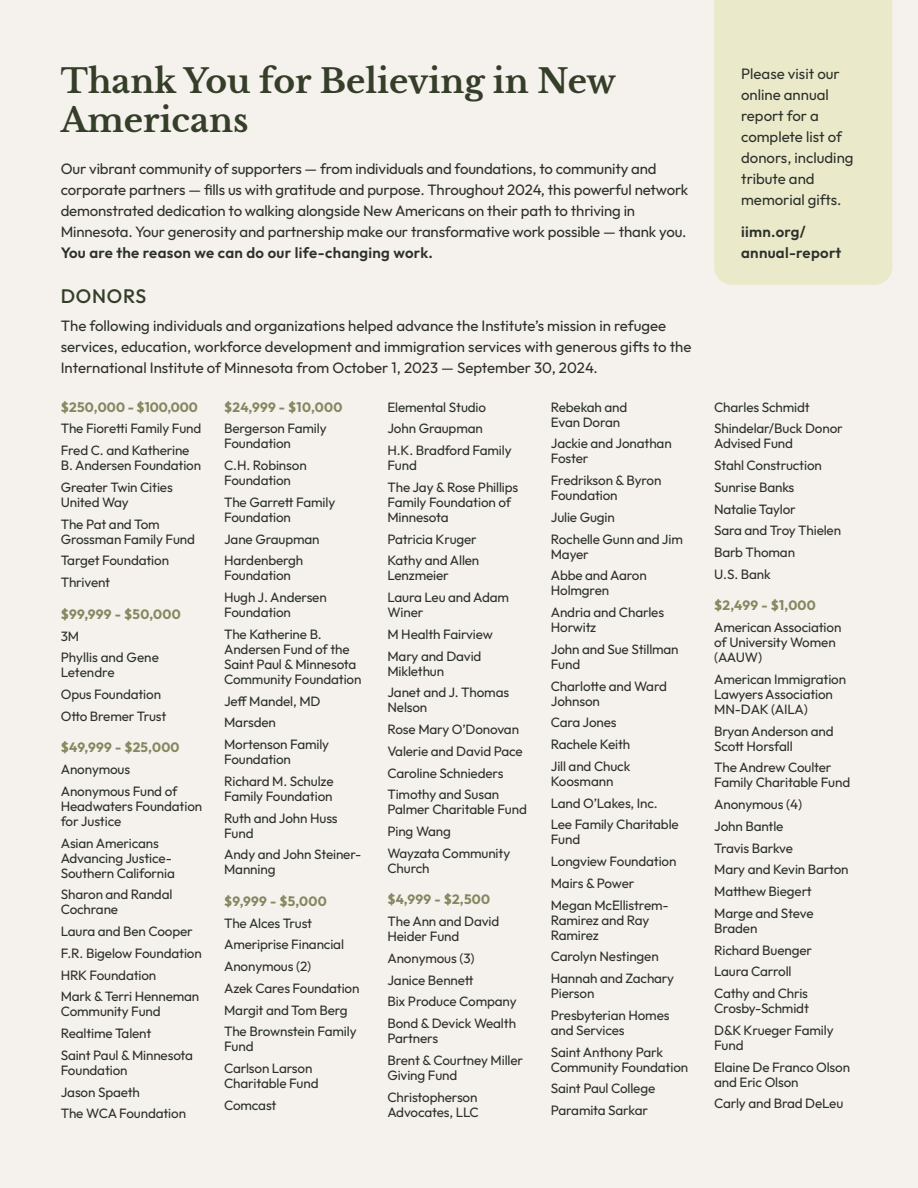
<style>
.page{position:relative;width:918px;height:1188px;background:#f5f1ed}
.page>*{position:absolute;margin:0;border:0;box-sizing:border-box;transform-origin:0 0}
.t1{font:700 33px/39.6px "Libre Baskerville";color:#343e28}
.t2{font:500 19.5px "Outfit";letter-spacing:.04em;color:#343e28}
.t3{font:15px/21px "Outfit";letter-spacing:-.01em;color:#2d312a}
.t4{font:600 15px/21px "Outfit";letter-spacing:.02em;color:#2d312a}
.t5{font:13.5px/21.8px "Outfit";letter-spacing:-.01em;color:#2d312a}
.t6{font:700 13.5px "Outfit";letter-spacing:.02em;color:#86875f}
</style>
<div class="page">
<div style="left:714px;top:0;width:178px;height:285px;background:#eaeacb"></div>
<h1 class="t1" style="left:61px;top:61px;width:557px">Thank You for Believing in New<br>Americans</h1>
<p class="t3" style="left:61px;top:158px;width:629px">Our vibrant community of supporters — from individuals and foundations, to community and corporate partners — fills us with gratitude and purpose. Throughout 2024, this powerful network demonstrated dedication to walking alongside New Americans on their path to thriving in Minnesota. Your generosity and partnership make our transformative work possible — thank you.</p>
<p class="t4" style="left:61px;top:242px;width:374px">You are the reason we can do our life-changing work.</p>
<h2 class="t2" style="left:61px;top:283px;width:87px">DONORS</h2>
<p class="t3" style="left:61px;top:315px;width:632px">The following individuals and organizations helped advance the Institute’s mission in refugee services, education, workforce development and immigration services with generous gifts to the<br>International Institute of Minnesota from October 1, 2023 — September 30, 2024.</p>
<p class="t6" style="left:61px;top:398px;width:138px">$250,000 - $100,000</p>
<p class="t5" style="left:61px;top:418px;width:142px">The Fioretti Family Fund<br>Fred C. and Katherine</p>
<p class="t5" style="left:61px;top:455px;width:142px">B. Andersen Foundation<br>Greater Twin Cities</p>
<p class="t5" style="left:61px;top:492px;width:100px">United Way<br>The Pat and Tom</p>
<p class="t5" style="left:61px;top:528px;width:136px">Grossman Family Fund<br>Target Foundation<br>Thrivent</p>
<p class="t6" style="left:61px;top:605px;width:121px">$99,999 - $50,000</p>
<p class="t5" style="left:61px;top:625px;width:100px">3M<br>Phyllis and Gene</p>
<p class="t5" style="left:61px;top:662px;width:107px">Letendre<br>Opus Foundation<br>Otto Bremer Trust</p>
<p class="t6" style="left:61px;top:739px;width:120px">$49,999 - $25,000</p>
<p class="t5" style="left:61px;top:759px;width:118px">Anonymous<br>Anonymous Fund of</p>
<p class="t5" style="left:61px;top:799px;width:143px;line-height:15px">Headwaters Foundation for Justice</p>
<p class="t5" style="left:61px;top:836px;width:116px;line-height:15px">Asian Americans<br>Advancing Justice-<br>Southern California</p>
<p class="t5" style="left:61px;top:887px;width:113px;line-height:15px">Sharon and Randal<br>Cochrane</p>
<p class="t5" style="left:61px;top:921px;width:143px">Laura and Ben Cooper<br>F.R. Bigelow Foundation<br>HRK Foundation<br>Mark &amp; Terri Henneman</p>
<p class="t5" style="left:61px;top:1001px;width:134px">Community Fund<br>Realtime Talent<br>Saint Paul &amp; Minnesota</p>
<p class="t5" style="left:61px;top:1060px;width:127px">Foundation<br>Jason Spaeth<br>The WCA Foundation</p>
<p class="t6" style="left:224px;top:398px;width:120px">$24,999 - $10,000</p>
<p class="t5" style="left:224px;top:422px;width:104px;line-height:15px">Bergerson Family<br>Foundation</p>
<p class="t5" style="left:224px;top:458px;width:84px;line-height:15px">C.H. Robinson<br>Foundation</p>
<p class="t5" style="left:224px;top:495px;width:113px;line-height:15px">The Garrett Family<br>Foundation</p>
<p class="t5" style="left:224px;top:528px;width:97px">Jane Graupman<br>Hardenbergh</p>
<p class="t5" style="left:224px;top:565px;width:104px">Foundation<br>Hugh J. Andersen</p>
<p class="t5" style="left:224px;top:602px;width:99px">Foundation<br>The Katherine B.</p>
<p class="t5" style="left:224px;top:642px;width:139px;line-height:15px">Andersen Fund of the<br>Saint Paul &amp; Minnesota<br>Community Foundation</p>
<p class="t5" style="left:224px;top:690px;width:107px">Jeff Mandel, MD<br>Marsden<br>Mortenson Family</p>
<p class="t5" style="left:224px;top:749px;width:111px">Foundation<br>Richard M. Schulze</p>
<p class="t5" style="left:224px;top:786px;width:115px">Family Foundation<br>Ruth and John Huss</p>
<p class="t5" style="left:224px;top:822px;width:139px">Fund<br>Andy and John Steiner-</p>
<p class="t5" style="left:224px;top:859px;width:53px">Manning</p>
<p class="t6" style="left:224px;top:892px;width:104px">$9,999 - $5,000</p>
<p class="t5" style="left:224px;top:912px;width:137px">The Alces Trust<br>Ameriprise Financial<br>Anonymous (2)<br>Azek Cares Foundation<br>Margit and Tom Berg<br>The Brownstein Family</p>
<p class="t5" style="left:224px;top:1036px;width:90px">Fund<br>Carlson Larson</p>
<p class="t5" style="left:224px;top:1073px;width:96px">Charitable Fund<br>Comcast</p>
<p class="t5" style="left:387px;top:396px;width:126px">Elemental Studio<br>John Graupman<br>H.K. Bradford Family</p>
<p class="t5" style="left:387px;top:455px;width:132px">Fund<br>The Jay &amp; Rose Phillips</p>
<p class="t5" style="left:387px;top:495px;width:125px;line-height:15px">Family Foundation of<br>Minnesota</p>
<p class="t5" style="left:387px;top:528px;width:93px">Patricia Kruger<br>Kathy and Allen</p>
<p class="t5" style="left:387px;top:565px;width:123px">Lenzmeier<br>Laura Leu and Adam</p>
<p class="t5" style="left:387px;top:602px;width:107px">Winer<br>M Health Fairview<br>Mary and David</p>
<p class="t5" style="left:387px;top:660px;width:123px">Miklethun<br>Janet and J. Thomas</p>
<p class="t5" style="left:387px;top:697px;width:137px">Nelson<br>Rose Mary O’Donovan<br>Valerie and David Pace<br>Caroline Schnieders<br>Timothy and Susan</p>
<p class="t5" style="left:387px;top:799px;width:141px">Palmer Charitable Fund<br>Ping Wang<br>Wayzata Community</p>
<p class="t5" style="left:387px;top:858px;width:44px">Church</p>
<p class="t6" style="left:387px;top:891px;width:104px">$4,999 - $2,500</p>
<p class="t5" style="left:387px;top:914px;width:113px;line-height:15px">The Ann and David<br>Heider Fund</p>
<p class="t5" style="left:387px;top:948px;width:131px">Anonymous (3)<br>Janice Bennett<br>Bix Produce Company<br>Bond &amp; Devick Wealth</p>
<p class="t5" style="left:387px;top:1028px;width:137px">Partners<br>Brent &amp; Courtney Miller</p>
<p class="t5" style="left:387px;top:1065px;width:92px">Giving Fund<br>Christopherson</p>
<p class="t5" style="left:387px;top:1101px;width:93px">Advocates, LLC</p>
<p class="t5" style="left:551px;top:400px;width:78px;line-height:15px">Rebekah and<br>Evan Doran</p>
<p class="t5" style="left:551px;top:436px;width:122px;line-height:15px">Jackie and Jonathan<br>Foster</p>
<p class="t5" style="left:551px;top:473px;width:112px;line-height:15px">Fredrikson &amp; Byron<br>Foundation</p>
<p class="t5" style="left:551px;top:507px;width:134px">Julie Gugin<br>Rochelle Gunn and Jim</p>
<p class="t5" style="left:551px;top:543px;width:98px">Mayer<br>Abbe and Aaron</p>
<p class="t5" style="left:551px;top:580px;width:115px">Holmgren<br>Andria and Charles</p>
<p class="t5" style="left:551px;top:617px;width:129px">Horwitz<br>John and Sue Stillman</p>
<p class="t5" style="left:551px;top:654px;width:118px">Fund<br>Charlotte and Ward</p>
<p class="t5" style="left:551px;top:690px;width:81px">Johnson<br>Cara Jones<br>Rachele Keith<br>Jill and Chuck</p>
<p class="t5" style="left:551px;top:771px;width:130px">Koosmann<br>Land O’Lakes, Inc.<br>Lee Family Charitable</p>
<p class="t5" style="left:551px;top:829px;width:127px">Fund<br>Longview Foundation<br>Mairs &amp; Power<br>Megan McEllistrem-</p>
<p class="t5" style="left:551px;top:913px;width:100px;line-height:15px">Ramirez and Ray<br>Ramirez</p>
<p class="t5" style="left:551px;top:946px;width:125px">Carolyn Nestingen<br>Hannah and Zachary</p>
<p class="t5" style="left:551px;top:983px;width:120px">Pierson<br>Presbyterian Homes</p>
<p class="t5" style="left:551px;top:1020px;width:114px">and Services<br>Saint Anthony Park</p>
<p class="t5" style="left:551px;top:1056px;width:139px">Community Foundation<br>Saint Paul College<br>Paramita Sarkar</p>
<p class="t3" style="left:741px;top:64px;width:114px">Please visit our online annual report for a complete list of donors, including tribute and memorial gifts.</p>
<p class="t4" style="left:741px;top:222px;width:102px">iimn.org/ annual-report</p>
<p class="t5" style="left:714px;top:396px;width:130px">Charles Schmidt<br>Shindelar/Buck Donor</p>
<p class="t5" style="left:714px;top:433px;width:129px">Advised Fund<br>Stahl Construction<br>Sunrise Banks<br>Natalie Taylor<br>Sara and Troy Thielen<br>Barb Thoman<br>U.S. Bank</p>
<p class="t6" style="left:714px;top:597px;width:103px">$2,499 - $1,000</p>
<p class="t5" style="left:714px;top:620px;width:129px;line-height:15px">American Association of University Women (AAUW)</p>
<p class="t5" style="left:714px;top:672px;width:134px;line-height:15px">American Immigration<br>Lawyers Association<br>MN-DAK (AILA)</p>
<p class="t5" style="left:714px;top:724px;width:121px;line-height:15px">Bryan Anderson and<br>Scott Horsfall</p>
<p class="t5" style="left:714px;top:760px;width:138px;line-height:15px">The Andrew Coulter<br>Family Charitable Fund</p>
<p class="t5" style="left:714px;top:794px;width:136px">Anonymous (4)<br>John Bantle<br>Travis Barkve<br>Mary and Kevin Barton<br>Matthew Biegert<br>Marge and Steve</p>
<p class="t5" style="left:714px;top:918px;width:100px">Braden<br>Richard Buenger<br>Laura Carroll<br>Cathy and Chris</p>
<p class="t5" style="left:714px;top:998px;width:121px">Crosby-Schmidt<br>D&amp;K Krueger Family</p>
<p class="t5" style="left:714px;top:1035px;width:138px">Fund<br>Elaine De Franco Olson</p>
<p class="t5" style="left:714px;top:1071px;width:131px">and Eric Olson<br>Carly and Brad DeLeu</p>
</div>
